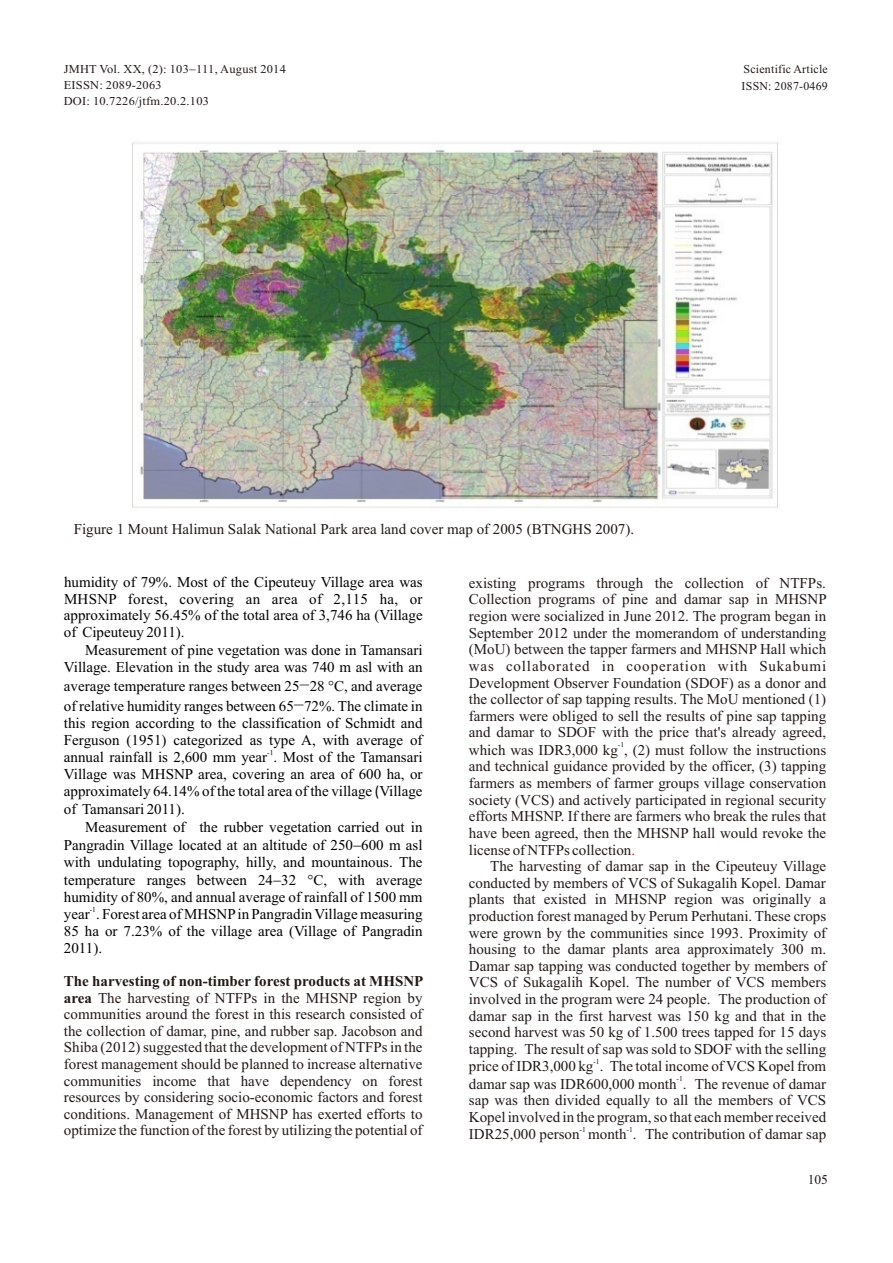
<style>
.page{position:relative;width:893px;height:1263px;background:#fff}
.page>*{position:absolute;margin:0;border:0;box-sizing:border-box;transform-origin:0 0}
.t1{font:18px/20px "Times New Roman";color:#231916;text-align:center}
.t2{font:15px/16.6px "Times New Roman";color:#231916;text-align:justify}
.t3{font:15px/16.6px "Times New Roman";color:#000;text-align:justify}
.t4{font:13.5px "Times New Roman";color:#231916}
.t5{font:12px/15.8px "Times New Roman";letter-spacing:.02em;color:#231916}
.t6{font:7.5px "Times New Roman";color:#231916}
.t7{font:7.5px "Times New Roman";color:#000}
.s1{font-family:"Calibri"}
.s2{font-weight:700}
.s3{color:#e60013}
</style>
<div class="page">
<img style="left:132px;top:142px;width:646px;height:366px">
<p class="t5" style="left:64px;top:62px;width:224px">JMHT Vol. XX, (2): 103 111, August 2014<br>EISSN: 2089-2063<br>DOI: 10.7226/jtfm.20.2.103</p>
<p class="t5" style="left:742px;top:62px;width:88px;line-height:16.8px">Scientific Article<br>ISSN: 2087-0469</p>
<p class="t2" style="left:74px;top:522px;width:562px">Figure 1 Mount Halimun Salak National Park area land cover map of 2005 (BTNGHS 2007).</p>
<p class="t3" style="left:64px;top:575px;width:360px">humidity of 79%. Most of the Cipeuteuy Village area was MHSNP forest, covering an area of 2,115 ha, or approximately 56.45% of the total area of 3,746 ha (Village of Cipeuteuy 2011).</p>
<p class="t3" style="left:64px;top:643px;width:360px;text-align:right">Measurement of pine vegetation was done in Tamansari<br>Village. Elevation in the study area was 740 m asl with an</p>
<p class="t3" style="left:64px;top:677px;width:360px;line-height:20px">average temperature ranges between 25 28 °C, and average of relative humidity ranges between 65 72%. The climate in</p>
<p class="t3" style="left:64px;top:716px;width:360px">this region according to the classification of Schmidt and<br>Ferguson (1951) categorized as type A, with average of</p>
<p class="t7" style="left:267px;top:749px;width:8px">-1</p>
<p class="t3" style="left:64px;top:750px;width:360px;line-height:17.2px">annual rainfall is 2,600 mm year . Most of the Tamansari Village was MHSNP area, covering an area of 600 ha, or approximately 64.14% of the total area of the village <span class="s1">(</span>Village of Tamansari 2011).</p>
<p class="t3" style="left:64px;top:819px;width:360px;line-height:18.3px;text-align:right">Measurement of the rubber vegetation carried out in<br>Pangradin Village located at an altitude of 250 600 m asl</p>
<p class="t3" style="left:64px;top:854px;width:360px;line-height:18.3px">with undulating topography, hilly, and mountainous. The temperature ranges between 24 32 °C, with average</p>
<p class="t3" style="left:64px;top:890px;width:360px">humidity of 80%, and annual average of rainfall of 1500 mm</p>
<p class="t7" style="left:90px;top:907px;width:8px">-1</p>
<p class="t3" style="left:64px;top:907px;width:360px">year . Forest area of MHSNPin Pangradin Village measuring 85 ha or 7.23% of the village area (Village of Pangradin 2011).</p>
<p class="t1" style="left:294px;top:677px;width:17px">− −</p>
<p class="t2" style="left:64px;top:974px;width:361px"><span class="s2">The harvesting of non-timber forest products at MHSNP area</span> The harvesting of NTFPs in the MHSNP region by communities around the forest in this research consisted of the collection of damar, pine, and rubber sap. Jacobson and Shiba (2012) suggested that the development of NTFPs in the forest management should be planned to increase alternative communities income that have dependency on forest resources by considering socio-economic factors and forest conditions. Management of MHSNP has exerted efforts to optimize the function of the forest by utilizing the potential of</p>
<p class="t2" style="left:469px;top:576px;width:359px">existing programs through the collection of NTFPs.<br>Collection programs of pine and damar sap in MHSNP region were socialized in June 2012. The program began in September 2012 under the momerandom of understanding (MoU) between the tapper farmers and MHSNP Hall which was collaborated in cooperation with Sukabumi Development Observer Foundation (SDOF) as a donor and the collector of sap tapping results. The MoU mentioned (1) farmers were obliged to sell the results of pine sap tapping and damar to SDOF with the price that's already agreed,</p>
<p class="t6" style="left:618px;top:742px;width:8px">-1</p>
<p class="t2" style="left:469px;top:743px;width:359px">which was IDR3,000 kg , (2) must follow the instructions and technical guidance provided by the officer, (3) tapping farmers as members of farmer groups village conservation society (VCS) and actively participated in regional security efforts MHSNP. If there are farmers who break the rules that have been agreed, then the MHSNP hall would revoke the license of NTFPs collection<span class="s3">.</span></p>
<p class="t2" style="left:469px;top:859px;width:359px;text-indent:21px">The harvesting of damar sap in the Cipeuteuy Village conducted by members of VCS of Sukagalih Kopel. Damar plants that existed in MHSNP region was originally a production forest managed by Perum Perhutani. These crops were grown by the communities since 1993. Proximity of housing to the damar plants area approximately 300 m.<br>Damar sap tapping was conducted together by members of VCS of Sukagalih Kopel. The number of VCS members involved in the program were 24 people. The production of damar sap in the first harvest was 150 kg and that in the second harvest was 50 kg of 1.500 trees tapped for 15 days tapping. The result of sap was sold to SDOF with the selling</p>
<p class="t6" style="left:593px;top:1058px;width:8px">-1</p>
<p class="t2" style="left:469px;top:1059px;width:359px">price of IDR3,000 kg . The total income of VCS Kopel from</p>
<p class="t6" style="left:677px;top:1076px;width:8px">-1</p>
<p class="t2" style="left:469px;top:1077px;width:359px">damar sap was IDR600,000 month . The revenue of damar sap was then divided equally to all the members of VCS Kopel involved in the program, so that each member received</p>
<p class="t6" style="left:579px;top:1127px;width:8px">-1</p>
<p class="t6" style="left:627px;top:1127px;width:8px">-1</p>
<p class="t2" style="left:469px;top:1127px;width:359px">IDR25,000 person month . The contribution of damar sap</p>
<p class="t4" style="left:808px;top:1174px;width:22px">105</p>
</div>
